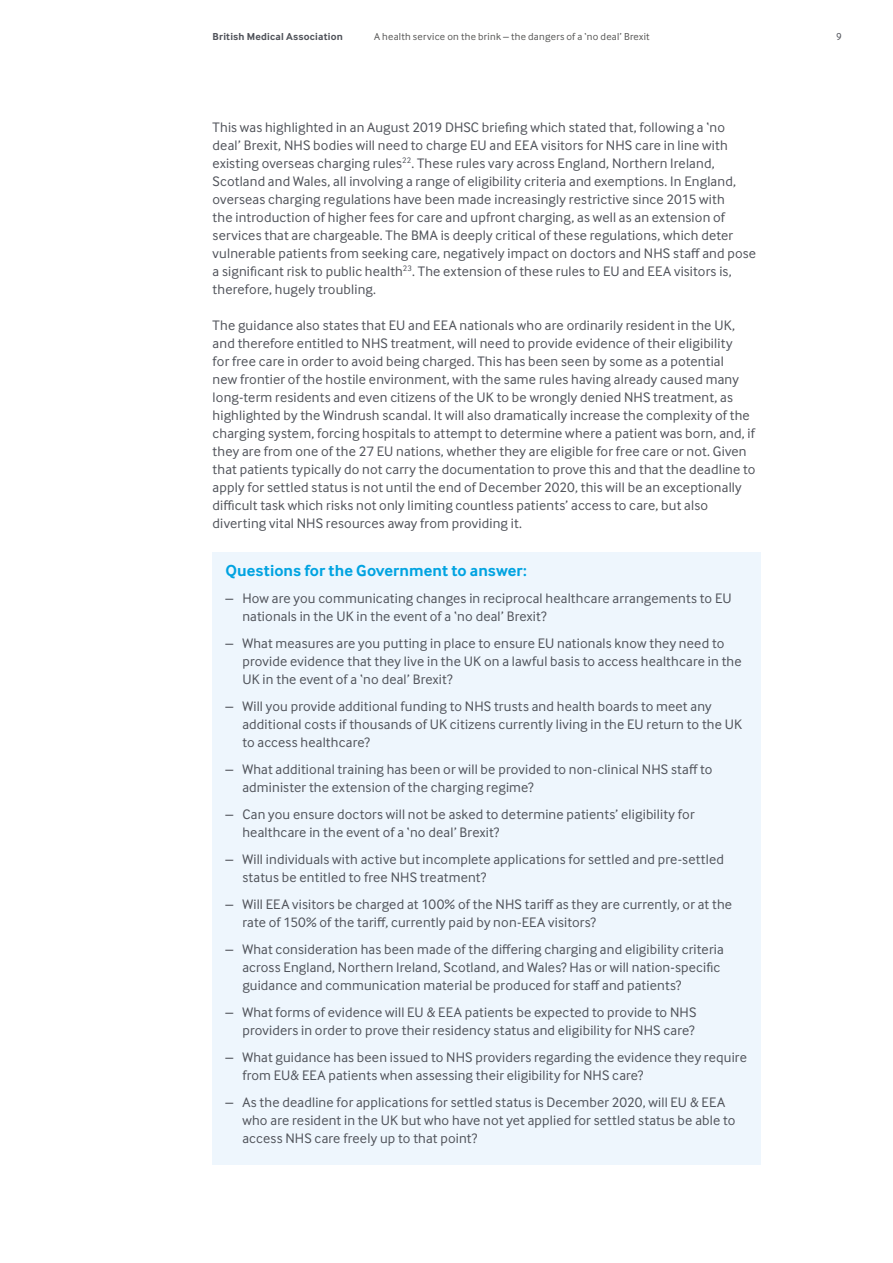
<style>
.page{position:relative;width:893px;height:1263px;background:#fff}
.page>*{position:absolute;margin:0;border:0;box-sizing:border-box;transform-origin:0 0}
.t1{font:700 16.5px "Inter Face";letter-spacing:.005em;color:#00a3e1}
.t2{font:14.25px/18px "Inter Face";letter-spacing:.01em;color:#50535a}
.t3{font:10.5px "Inter Face";letter-spacing:.025em;color:#575756}
.t4{font:700 10.5px "Inter Face";letter-spacing:.02em;color:#50535a}
.t5{font:10.5px "Inter Face";color:#50535a}
</style>
<div class="page">
<div style="left:213px;top:552px;width:548px;height:612px;background:#eef6fd"></div>
<p class="t4" style="left:213px;top:30px;width:132px">British Medical Association</p>
<p class="t3" style="left:374px;top:31px;width:277px">A health service on the brink – the dangers of a ‘no deal’ Brexit</p>
<p class="t5" style="left:836px;top:31px;width:7px">9</p>
<p class="t2" style="left:213px;top:118px;width:545px">This was highlighted in an August 2019 DHSC briefing which stated that, following a ‘no deal’ Brexit, NHS bodies will need to charge EU and EEA visitors for NHS care in line with existing overseas charging rules<sup>22</sup>. These rules vary across England, Northern Ireland, Scotland and Wales, all involving a range of eligibility criteria and exemptions. In England, overseas charging regulations have been made increasingly restrictive since 2015 with<br>the introduction of higher fees for care and upfront charging, as well as an extension of services that are chargeable. The BMA is deeply critical of these regulations, which deter vulnerable patients from seeking care, negatively impact on doctors and NHS staff and pose a significant risk to public health<sup>23</sup>. The extension of these rules to EU and EEA visitors is, therefore, hugely troubling.</p>
<p class="t2" style="left:213px;top:316px;width:544px">The guidance also states that EU and EEA nationals who are ordinarily resident in the UK, and therefore entitled to NHS treatment, will need to provide evidence of their eligibility<br>for free care in order to avoid being charged. This has been seen by some as a potential<br>new frontier of the hostile environment, with the same rules having already caused many long-term residents and even citizens of the UK to be wrongly denied NHS treatment, as highlighted by the Windrush scandal. It will also dramatically increase the complexity of the charging system, forcing hospitals to attempt to determine where a patient was born, and, if they are from one of the 27 EU nations, whether they are eligible for free care or not. Given that patients typically do not carry the documentation to prove this and that the deadline to apply for settled status is not until the end of December 2020, this will be an exceptionally difficult task which risks not only limiting countless patients’ access to care, but also diverting vital NHS resources away from providing it.</p>
<p class="t1" style="left:225px;top:561px;width:303px">Questions for the Government to answer:</p>
<p class="t2" style="left:242px;top:589px;width:491px;text-indent:-17px">– How are you communicating changes in reciprocal healthcare arrangements to EU nationals in the UK in the event of a ‘no deal’ Brexit?</p>
<p class="t2" style="left:242px;top:634px;width:501px;text-indent:-17px">– What measures are you putting in place to ensure EU nationals know they need to provide evidence that they live in the UK on a lawful basis to access healthcare in the<br>UK in the event of a ‘no deal’ Brexit?</p>
<p class="t2" style="left:242px;top:697px;width:501px;text-indent:-17px">– Will you provide additional funding to NHS trusts and health boards to meet any additional costs if thousands of UK citizens currently living in the EU return to the UK to access healthcare?</p>
<p class="t2" style="left:242px;top:760px;width:472px;text-indent:-17px">– What additional training has been or will be provided to non-clinical NHS staff to administer the extension of the charging regime?</p>
<p class="t2" style="left:242px;top:805px;width:454px;text-indent:-17px">– Can you ensure doctors will not be asked to determine patients’ eligibility for healthcare in the event of a ‘no deal’ Brexit?</p>
<p class="t2" style="left:242px;top:850px;width:483px;text-indent:-17px">– Will individuals with active but incomplete applications for settled and pre-settled status be entitled to free NHS treatment?</p>
<p class="t2" style="left:242px;top:895px;width:491px;text-indent:-17px">– Will EEA visitors be charged at 100% of the NHS tariff as they are currently, or at the rate of 150% of the tariff, currently paid by non-EEA visitors?</p>
<p class="t2" style="left:242px;top:940px;width:483px;text-indent:-17px">– What consideration has been made of the differing charging and eligibility criteria across England, Northern Ireland, Scotland, and Wales? Has or will nation-specific guidance and communication material be produced for staff and patients?</p>
<p class="t2" style="left:225px;top:1003px;width:473px;text-align:right">– What forms of evidence will EU &amp; EEA patients be expected to provide to NHS providers in order to prove their residency status and eligibility for NHS care?</p>
<p class="t2" style="left:242px;top:1048px;width:506px;text-indent:-17px">– What guidance has been issued to NHS providers regarding the evidence they require from EU&amp; EEA patients when assessing their eligibility for NHS care?</p>
<p class="t2" style="left:242px;top:1093px;width:495px;text-indent:-17px">– As the deadline for applications for settled status is December 2020, will EU &amp; EEA who are resident in the UK but who have not yet applied for settled status be able to access NHS care freely up to that point?</p>
</div>
